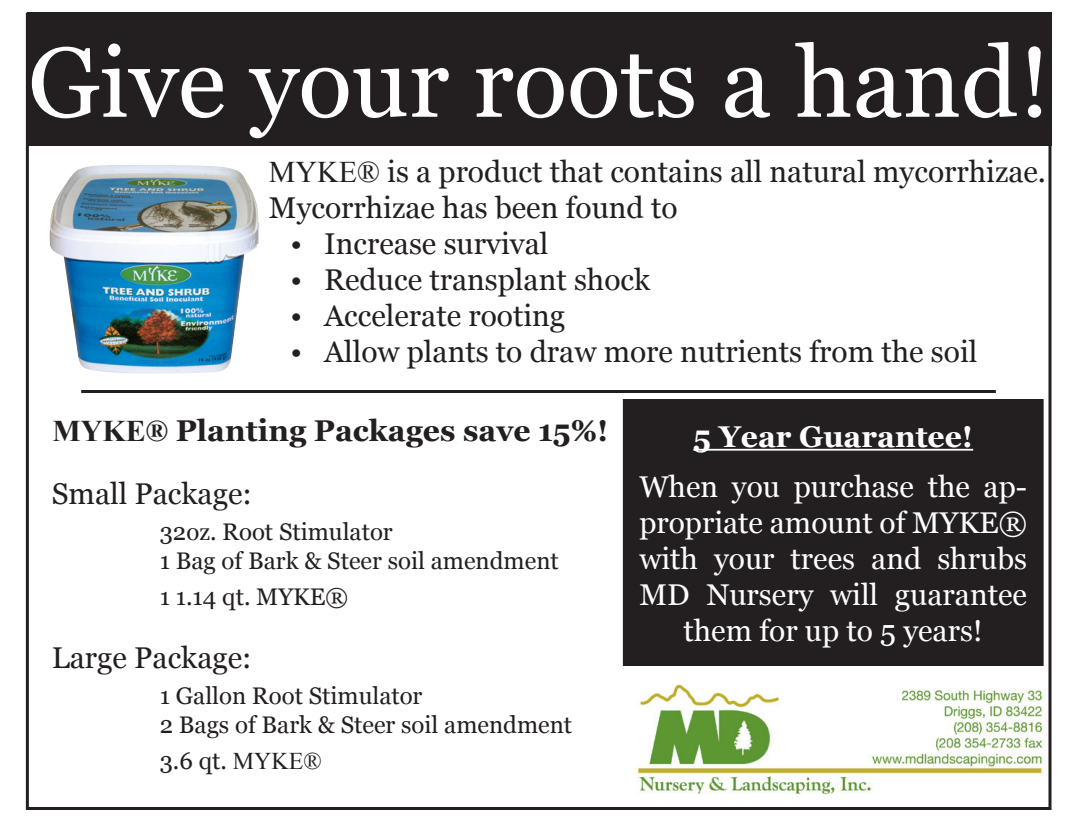
<style>
.page{position:relative;width:1080px;height:828px;background:#fff}
.page>*{position:absolute;margin:0;border:0;box-sizing:border-box;transform-origin:0 0}
.t1{font:99px "Georgia";color:#fff}
.t2{font:30px "Georgia";color:#231f20}
.t3{font:30px/36px "Georgia";color:#fff;text-align:center}
.t4{font:700 30px "Georgia";color:#231f20}
.t5{font:700 30px "Georgia";color:#fff}
.t6{font:24px "Georgia";color:#231f20}
.s1{font-family:"Times New Roman"}
</style>
<div class="page">
<img style="left:50px;top:165px;width:209px;height:209px">
<img style="left:638px;top:684px;width:405px;height:111px">
<div style="left:27px;top:13px;width:1025px;height:133px;background:#231f20"></div>
<div style="left:624px;top:400px;width:418px;height:264px;background:#231f20"></div>
<hr style="left:693px;top:449px;width:280px;height:2px;background:#fff">
<div style="left:623px;top:399px;width:421px;height:267px;border:3px solid #231f20"></div>
<hr style="left:81px;top:390px;width:915px;height:3px;background:#231f20">
<p class="t1" style="left:28px;top:23px;width:1024px">Give your roots a hand!</p>
<p class="t2" style="left:269px;top:154px;width:779px"><span class="s1">MYKE®</span> is a product that contains all natural mycorrhizae.</p>
<p class="t2" style="left:269px;top:190px;width:410px">Mycorrhizae has been found to</p>
<p class="t2" style="left:291px;top:226px;width:259px">• Increase survival</p>
<p class="t2" style="left:291px;top:262px;width:361px">• Reduce transplant shock</p>
<p class="t2" style="left:291px;top:298px;width:276px">• Accelerate rooting</p>
<p class="t2" style="left:291px;top:334px;width:688px">• Allow plants to draw more nutrients from the soil</p>
<p class="t4" style="left:53px;top:412px;width:557px"><span class="s1">MYKE®</span> Planting Packages save 15%!</p>
<p class="t2" style="left:52px;top:476px;width:202px">Small Package:</p>
<p class="t6" style="left:160px;top:517px;width:235px">32oz. Root Stimulator</p>
<p class="t6" style="left:160px;top:546px;width:401px">1 Bag of Bark &amp; Steer soil amendment</p>
<p class="t6" style="left:160px;top:582px;width:190px">1 1.14 qt. MYKE®</p>
<p class="t2" style="left:52px;top:639px;width:201px">Large Package:</p>
<p class="t6" style="left:160px;top:681px;width:264px">1 Gallon Root Stimulator</p>
<p class="t6" style="left:160px;top:710px;width:414px">2 Bags of Bark &amp; Steer soil amendment</p>
<p class="t6" style="left:160px;top:746px;width:163px">3.6 qt. <span class="s1">MYKE®</span></p>
<p class="t5" style="left:693px;top:417px;width:281px">5 Year Guarantee!</p>
<p class="t3" style="left:639px;top:469px;width:389px">When you purchase the ap&shy;propriate amount of MYKE® with your trees and shrubs<br>MD Nursery will guarantee them for up to 5 years!</p>
</div>
